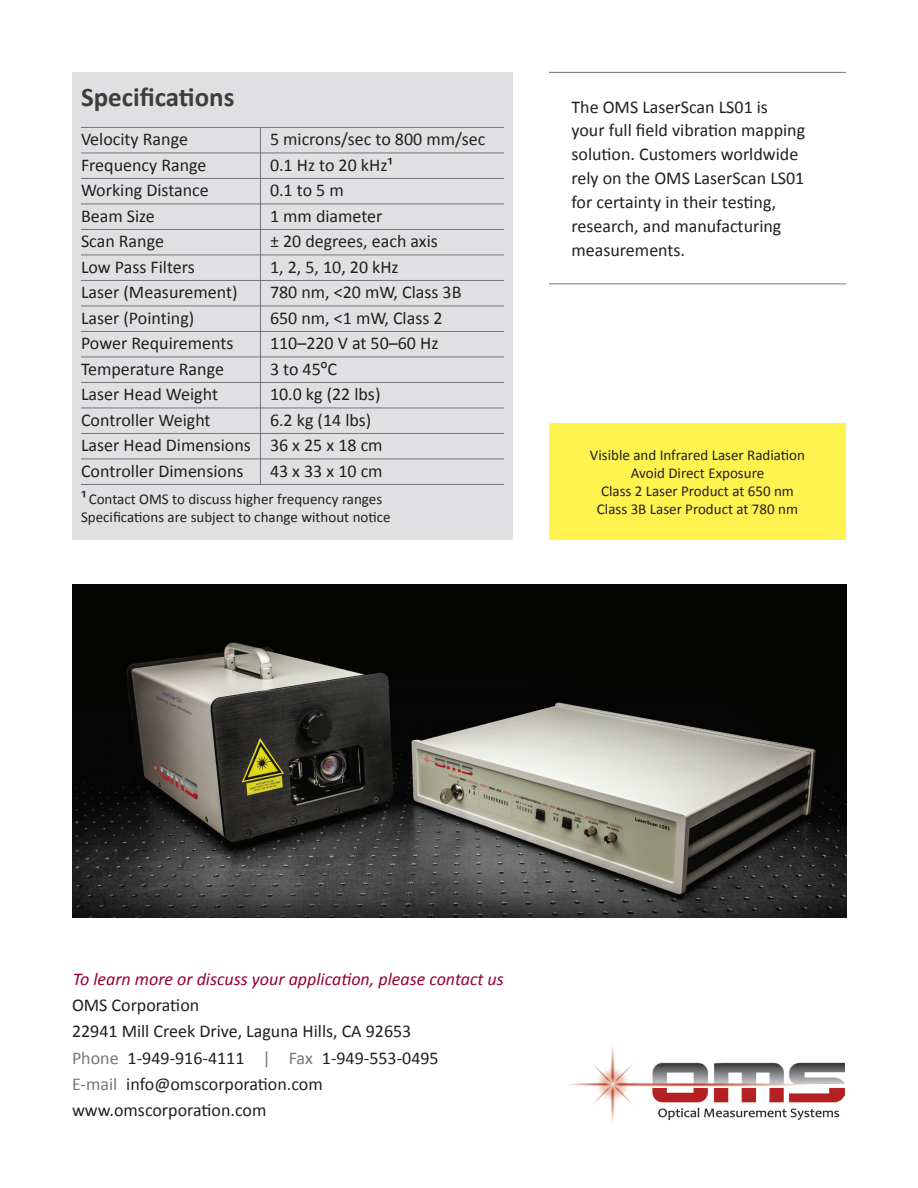
<style>
.page{position:relative;width:918px;height:1188px;background:#fff}
.page>*{position:absolute;margin:0;border:0;box-sizing:border-box;transform-origin:0 0}
.t1{font:700 27px "Calibri";color:#231f20}
.t2{font:18px/24px "Calibri";color:#231f20}
.t3{font:italic 18px "Calibri";color:#97012c}
.t4{font:15px/18px "Calibri";color:#231f20}
.s1{font-size:21px}
.s2{font-family:"Arial"}
.s3{color:#757679}
</style>
<div class="page">
<img style="left:569px;top:1046px;width:275px;height:77px">
<div style="left:72px;top:72px;width:441px;height:468px;background:#e0e0e2"></div>
<hr style="left:81px;top:127px;width:423px;height:1px;background:#757679">
<hr style="left:81px;top:153px;width:423px;height:1px;background:#757679">
<hr style="left:81px;top:178px;width:423px;height:1px;background:#757679">
<hr style="left:81px;top:204px;width:423px;height:1px;background:#757679">
<hr style="left:81px;top:229px;width:423px;height:1px;background:#757679">
<hr style="left:81px;top:255px;width:423px;height:1px;background:#757679">
<hr style="left:81px;top:280px;width:423px;height:1px;background:#757679">
<hr style="left:81px;top:306px;width:423px;height:1px;background:#757679">
<hr style="left:81px;top:331px;width:423px;height:1px;background:#757679">
<hr style="left:81px;top:357px;width:423px;height:1px;background:#757679">
<hr style="left:81px;top:382px;width:423px;height:1px;background:#757679">
<hr style="left:81px;top:408px;width:423px;height:1px;background:#757679">
<hr style="left:81px;top:433px;width:423px;height:1px;background:#757679">
<hr style="left:81px;top:459px;width:423px;height:1px;background:#757679">
<hr style="left:81px;top:484px;width:423px;height:1px;background:#757679">
<hr style="left:260px;top:128px;width:1px;height:357px;background:#757679">
<img style="left:72px;top:585px;width:774px;height:333px">
<div style="left:549px;top:423px;width:297px;height:117px;background:#fff34f"></div>
<hr style="left:549px;top:72px;width:297px;height:1px;background:#757679">
<hr style="left:549px;top:284px;width:297px;height:1px;background:#757679">
<h1 class="t1" style="left:81px;top:80px;width:155px">Specifications</h1>
<p class="t2" style="left:81px;top:127px;width:109px">Velocity Range</p>
<p class="t2" style="left:270px;top:127px;width:217px">5 microns/sec to 800 mm/sec</p>
<p class="t2" style="left:81px;top:153px;width:127px">Frequency Range</p>
<p class="t2" style="left:270px;top:153px;width:124px">0.1 Hz to 20 kHz<span class="s1">1</span></p>
<p class="t2" style="left:81px;top:178px;width:129px">Working Distance</p>
<p class="t2" style="left:270px;top:178px;width:75px">0.1 to 5 m</p>
<p class="t2" style="left:81px;top:204px;width:75px">Beam Size</p>
<p class="t2" style="left:270px;top:204px;width:114px">1 mm diameter</p>
<p class="t2" style="left:81px;top:229px;width:85px">Scan Range</p>
<p class="t2" style="left:270px;top:229px;width:169px">± 20 degrees, each axis</p>
<p class="t2" style="left:81px;top:255px;width:115px">Low Pass Filters</p>
<p class="t2" style="left:270px;top:255px;width:130px">1, 2, 5, 10, 20 kHz</p>
<p class="t2" style="left:81px;top:280px;width:158px">Laser (Measurement)</p>
<p class="t2" style="left:270px;top:280px;width:193px">780 nm, &lt;20 mW, Class 3B</p>
<p class="t2" style="left:81px;top:306px;width:115px">Laser (Pointing)</p>
<p class="t2" style="left:270px;top:306px;width:174px">650 nm, &lt;1 mW, Class 2</p>
<p class="t2" style="left:81px;top:331px;width:154px">Power Requirements</p>
<p class="t2" style="left:270px;top:331px;width:170px">110–220 V at 50–60 Hz</p>
<p class="t2" style="left:81px;top:357px;width:144px">Temperature Range</p>
<p class="t2" style="left:270px;top:357px;width:69px">3 to 45<span class="s2">º</span>C</p>
<p class="t2" style="left:81px;top:382px;width:139px">Laser Head Weight</p>
<p class="t2" style="left:270px;top:382px;width:112px">10.0 kg (22 lbs)</p>
<p class="t2" style="left:81px;top:408px;width:131px">Controller Weight</p>
<p class="t2" style="left:81px;top:407px;width:303px;line-height:25.5px;text-indent:189px">6.2 kg (14 lbs)<br>Laser Head Dimensions 36 x 25 x 18 cm<br>Controller Dimensions</p>
<p class="t2" style="left:270px;top:459px;width:114px">43 x 33 x 10 cm</p>
<p class="t4" style="left:81px;top:490px;width:311px"><span class="s1">1</span> Contact OMS to discuss higher frequency ranges<br>Specifications are subject to change without notice</p>
<p class="t2" style="left:572px;top:95px;width:235px">The OMS LaserScan LS01 is your full field vibration mapping solution. Customers worldwide rely on the OMS LaserScan LS01 for certainty in their testing, research, and manufacturing measurements.</p>
<p class="t4" style="left:590px;top:446px;width:217px;text-align:center">Visible and Infrared Laser Radiation<br>Avoid Direct Exposure<br>Class 2 Laser Product at 650 nm<br>Class 3B Laser Product at 780 nm</p>
<p class="t3" style="left:73px;top:967px;width:432px">To learn more or discuss your application, please contact us</p>
<p class="t2" style="left:72px;top:992px;width:368px;line-height:26.1px">OMS Corporation<br>22941 Mill Creek Drive, Laguna Hills, CA 92653<br><span class="s3">Phone</span> 1-949-916-4111 <span class="s3">| Fax</span> 1-949-553-0495<br><span class="s3">E-mail</span> info@omscorporation.com www.omscorporation.com</p>
</div>
